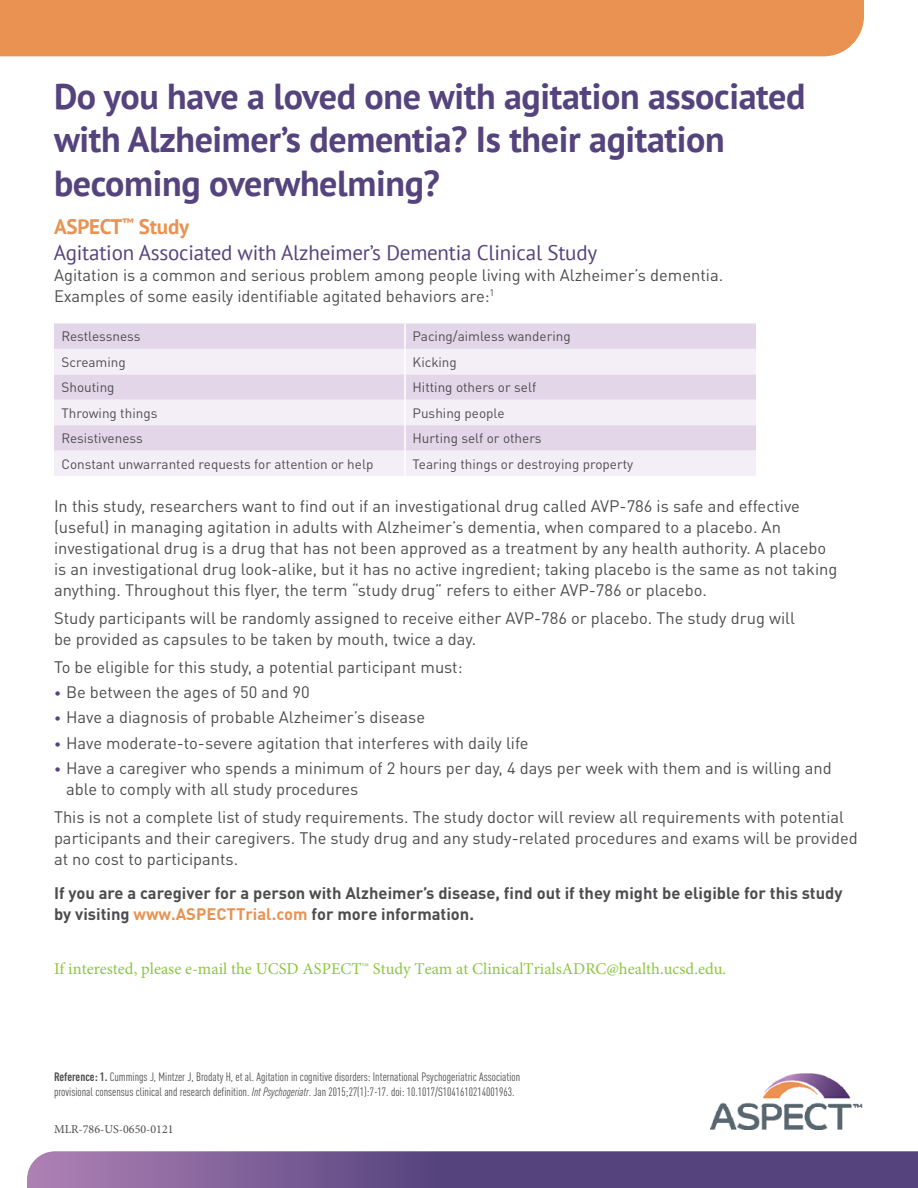
<style>
.page{position:relative;width:918px;height:1188px;background:#fff}
.page>*{position:absolute;margin:0;border:0;box-sizing:border-box;transform-origin:0 0}
.Syneos_Default_Style{font:700 36px/43.2px "PT Sans";letter-spacing:-.01em;color:#55437e}
.Syneos_Default_Style-2{font:21px "PT Sans";letter-spacing:-.01em;color:#55437e}
.Syneos_Default_Style-3{font:700 21px "PT Sans";letter-spacing:-.01em;color:#e99251}
.inVentiv_Default_Sty{font:16.5px/21px "DINOT";color:#4d4d4f}
.inVentiv_Default_Sty-2{font:700 16.5px/21px "DINOT";color:#4d4d4f}
.inVentiv_Default_Sty-3{font:16.5px "Minion Pro";color:#8dc63f}
.Syneos_Default_Style-4{font:13.5px "DINOT";color:#4d4d4f}
.inVentiv_Default_Sty-4{font:condensed 12px/14.4px "DINOT";color:#4d4d4f}
.Syneos_Default_Style-5{font:12px "Minion Pro";color:#4d4d4f}
.s1{font-size:13.5px;color:#55437e}
.s2{color:#e99251}
.s3{font-weight:700}
.s4{font-style:italic}
</style>
<div class="page">
<div style="left:0;top:0;width:864px;height:56px;background:#e99251"></div>
<svg style="left:27px;top:1151px;width:891px;height:37px;background:#6b538c"></svg>
<img style="left:710px;top:1073px;width:153px;height:56px">
<div style="left:54px;top:323px;width:702px;height:26px;background:#e4d6e9"></div>
<svg style="left:54px;top:349px;width:702px;height:127px;background:#ede4f1"></svg>
<hr style="left:404px;top:323px;width:2px;height:26px;background:#fff">
<hr style="left:404px;top:349px;width:2px;height:25px;background:#fff">
<hr style="left:404px;top:374px;width:2px;height:26px;background:#fff">
<hr style="left:404px;top:400px;width:2px;height:25px;background:#fff">
<hr style="left:404px;top:425px;width:2px;height:26px;background:#fff">
<hr style="left:404px;top:451px;width:2px;height:25px;background:#fff">
<p class="Syneos_Default_Style" style="left:54px;top:74px;width:753px">Do you have a loved one with agitation associated with Alzheimer’s dementia? Is their agitation becoming overwhelming?</p>
<p class="Syneos_Default_Style-3" style="left:54px;top:213px;width:137px">ASPECT<sup>™</sup> Study</p>
<p class="Syneos_Default_Style-2" style="left:54px;top:239px;width:545px">Agitation Associated with Alzheimer’s Dementia Clinical Study</p>
<p class="inVentiv_Default_Sty" style="left:54px;top:264px;width:671px">Agitation is a common and serious problem among people living with Alzheimer’s dementia.<br>Examples of some easily identifiable agitated behaviors are:<sup>1</sup></p>
<p class="Syneos_Default_Style-4" style="left:62px;top:328px;width:81px">Restlessness</p>
<p class="Syneos_Default_Style-4" style="left:413px;top:328px;width:160px">Pacing/aimless wandering</p>
<p class="Syneos_Default_Style-4" style="left:62px;top:353px;width:66px">Screaming</p>
<p class="Syneos_Default_Style-4" style="left:413px;top:353px;width:46px">Kicking</p>
<p class="Syneos_Default_Style-4" style="left:62px;top:379px;width:55px">Shouting</p>
<p class="Syneos_Default_Style-4" style="left:413px;top:379px;width:125px">Hitting others or self</p>
<p class="Syneos_Default_Style-4" style="left:62px;top:404px;width:97px">Throwing things</p>
<p class="Syneos_Default_Style-4" style="left:413px;top:404px;width:94px">Pushing people</p>
<p class="Syneos_Default_Style-4" style="left:62px;top:430px;width:83px">Resistiveness</p>
<p class="Syneos_Default_Style-4" style="left:413px;top:430px;width:131px">Hurting self or others</p>
<p class="Syneos_Default_Style-4" style="left:62px;top:455px;width:313px">Constant unwarranted requests for attention or help</p>
<p class="Syneos_Default_Style-4" style="left:413px;top:455px;width:222px">Tearing things or destroying property</p>
<p class="inVentiv_Default_Sty" style="left:54px;top:495px;width:785px">In this study, researchers want to find out if an investigational drug called AVP-786 is safe and effective (useful) in managing agitation in adults with Alzheimer’s dementia, when compared to a placebo. An investigational drug is a drug that has not been approved as a treatment by any health authority. A placebo is an investigational drug look-alike, but it has no active ingredient; taking placebo is the same as not taking anything. Throughout this flyer, the term “study drug” refers to either AVP-786 or placebo.</p>
<p class="inVentiv_Default_Sty" style="left:54px;top:607px;width:742px">Study participants will be randomly assigned to receive either AVP-786 or placebo. The study drug will be provided as capsules to be taken by mouth, twice a day.</p>
<p class="inVentiv_Default_Sty" style="left:54px;top:656px;width:410px">To be eligible for this study, a potential participant must:</p>
<p class="inVentiv_Default_Sty" style="left:54px;top:681px;width:257px"><span class="s1">•</span> Be between the ages of 50 and 90</p>
<p class="inVentiv_Default_Sty" style="left:54px;top:707px;width:373px"><span class="s1">•</span> Have a diagnosis of probable Alzheimer’s disease</p>
<p class="inVentiv_Default_Sty" style="left:54px;top:732px;width:476px"><span class="s1">•</span> Have moderate-to-severe agitation that interferes with daily life</p>
<p class="inVentiv_Default_Sty" style="left:66px;top:757px;width:767px;text-indent:-12px"><span class="s1">•</span> Have a caregiver who spends a minimum of 2 hours per day, 4 days per week with them and is willing and able to comply with all study procedures</p>
<p class="inVentiv_Default_Sty" style="left:54px;top:806px;width:805px">This is not a complete list of study requirements. The study doctor will review all requirements with potential participants and their caregivers. The study drug and any study-related procedures and exams will be provided at no cost to participants.</p>
<p class="inVentiv_Default_Sty-2" style="left:54px;top:882px;width:790px">If you are a caregiver for a person with Alzheimer’s disease, find out if they might be eligible for this study by visiting <span class="s2">www.ASPECTTrial.com</span> for more information.</p>
<p class="inVentiv_Default_Sty-3" style="left:54px;top:958px;width:674px">If interested, please e-mail the UCSD ASPECT™ Study Team at ClinicalTrialsADRC@health.ucsd.edu.</p>
<p class="inVentiv_Default_Sty-4" style="left:54px;top:1070px;width:468px"><span class="s3">Reference: 1.</span> Cummings J, Mintzer J, Brodaty H, et al. Agitation in cognitive disorders: International Psychogeriatric Association provisional consensus clinical and research definition. <span class="s4">Int Psychogeriatr</span>. Jan 2015;27(1):7-17. doi: 10.1017/S1041610214001963.</p>
<p class="Syneos_Default_Style-5" style="left:54px;top:1121px;width:121px">MLR-786-US-0650-0121</p>
</div>
